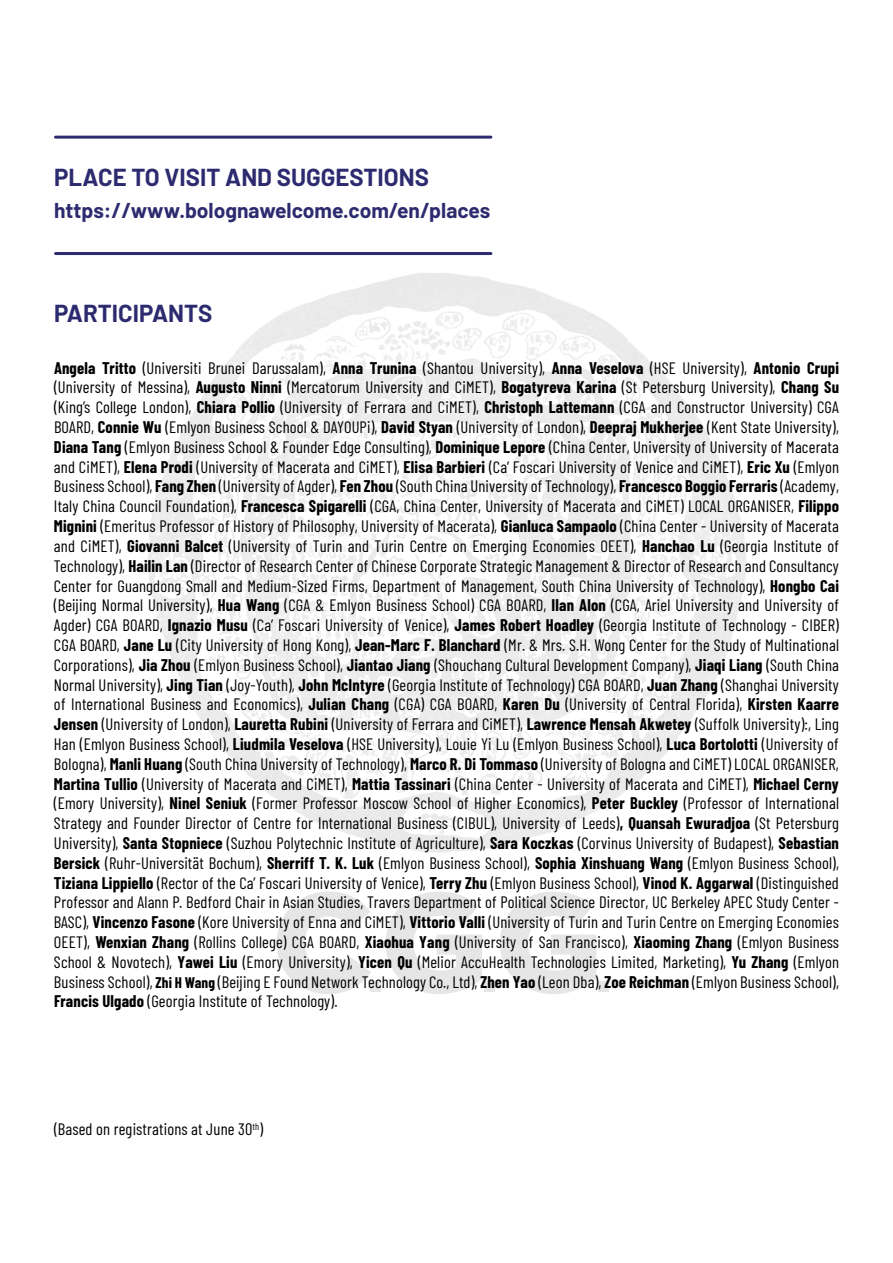
<style>
.page{position:relative;width:893px;height:1263px;background:#fff}
.page>*{position:absolute;margin:0;border:0;box-sizing:border-box;transform-origin:0 0}
.t1{font:900 141px "Gotham";color:#000}
.t2{font:900 55.5px "Gotham";color:#000}
.t3{font:700 24px "Barlow";color:#2d2b6f}
.t4{font:700 21px "Barlow";color:#2d2b6f}
.t5{font:16.5px/19.8px "Barlow Condensed";letter-spacing:.01em;color:#000;text-align:justify}
.s1{font-weight:700}
.s2{font-weight:700;font-size:15px}
</style>
<div class="page">
<hr style="left:56px;top:136px;width:435px;height:3px;background:#2d2b6f">
<hr style="left:56px;top:252px;width:435px;height:3px;background:#2d2b6f">
<h3 class="t3" style="left:54px;top:160px;width:376px">PLACE TO VISIT AND SUGGESTIONS</h3>
<p class="t4" style="left:54px;top:195px;width:438px">https://www.bolognawelcome.com/en/places</p>
<h3 class="t3" style="left:54px;top:296px;width:160px">PARTICIPANTS</h3>
<p class="t5" style="left:54px;top:357px;width:787px"><span class="s1">Angela Tritto</span> (Universiti Brunei Darussalam), <span class="s1">Anna Trunina</span> (Shantou University), <span class="s1">Anna Veselova</span> (HSE University), <span class="s1">Antonio Crupi </span>(University of Messina), <span class="s1">Augusto Ninni</span> (Mercatorum University and CiMET), <span class="s1">Bogatyreva Karina</span> (St Petersburg University), <span class="s1">Chang Su </span>(King’s College London), <span class="s1">Chiara Pollio</span> (University of Ferrara and CiMET), <span class="s1">Christoph Lattemann</span> (CGA and Constructor University) CGA BOARD, <span class="s1">Connie Wu</span> (Emlyon Business School &amp; DAYOUPi), <span class="s1">David Styan</span> (University of London), <span class="s1">Deepraj Mukherjee</span> (Kent State University), <span class="s1">Diana Tang</span> (Emlyon Business School &amp; Founder Edge Consulting), <span class="s1">Dominique Lepore</span> (China Center, University of University of Macerata and CiMET), <span class="s1">Elena Prodi</span> (University of Macerata and CiMET), <span class="s1">Elisa Barbieri</span> (Ca’ Foscari University of Venice and CiMET), <span class="s1">Eric Xu</span> (Emlyon Business School), <span class="s1">Fang Zhen</span> (University of Agder), <span class="s1">Fen Zhou</span> (South China University of Technology), <span class="s1">Francesco Boggio Ferraris</span> (Academy, Italy China Council Foundation), <span class="s1">Francesca Spigarelli</span> (CGA, China Center, University of Macerata and CiMET) LOCAL ORGANISER, <span class="s1">Filippo Mignini</span> (Emeritus Professor of History of Philosophy, University of Macerata), <span class="s1">Gianluca Sampaolo</span> (China Center - University of Macerata and CiMET), <span class="s1">Giovanni Balcet</span> (University of Turin and Turin Centre on Emerging Economies OEET), <span class="s1">Hanchao Lu</span> (Georgia Institute of Technology), <span class="s1">Hailin Lan</span> (Director of Research Center of Chinese Corporate Strategic Management &amp; Director of Research and Consultancy Center for Guangdong Small and Medium-Sized Firms, Department of Management, South China University of Technology), <span class="s1">Hongbo Cai </span>(Beijing Normal University), <span class="s1">Hua Wang</span> (CGA &amp; Emlyon Business School) CGA BOARD, <span class="s1">Ilan Alon</span> (CGA, Ariel University and University of Agder) CGA BOARD, <span class="s1">Ignazio Musu</span> (Ca’ Foscari University of Venice), <span class="s1">James Robert Hoadley</span> (Georgia Institute of Technology - CIBER)<br>CGA BOARD, <span class="s1">Jane Lu</span> (City University of Hong Kong), <span class="s1">Jean-Marc F. Blanchard</span> (Mr. &amp; Mrs. S.H. Wong Center for the Study of Multinational Corporations), <span class="s1">Jia Zhou</span> (Emlyon Business School), <span class="s1">Jiantao Jiang</span> (Shouchang Cultural Development Company), <span class="s1">Jiaqi Liang</span> (South China Normal University), <span class="s1">Jing Tian</span> (Joy-Youth), <span class="s1">John McIntyre</span> (Georgia Institute of Technology) CGA BOARD, <span class="s1">Juan Zhang</span> (Shanghai University of International Business and Economics), <span class="s1">Julian Chang</span> (CGA) CGA BOARD, <span class="s1">Karen Du</span> (University of Central Florida), <span class="s1">Kirsten Kaarre Jensen</span> (University of London), <span class="s1">Lauretta Rubini</span> (University of Ferrara and CiMET), <span class="s1">Lawrence Mensah Akwetey</span> (Suffolk University):, Ling Han (Emlyon Business School), <span class="s1">Liudmila Veselova</span> (HSE University), Louie Yi Lu (Emlyon Business School), <span class="s1">Luca Bortolotti</span> (University of Bologna), <span class="s1">Manli Huang</span> (South China University of Technology), <span class="s1">Marco R. Di Tommaso</span> (University of Bologna and CiMET) LOCAL ORGANISER, <span class="s1">Martina Tullio</span> (University of Macerata and CiMET), <span class="s1">Mattia Tassinari</span> (China Center - University of Macerata and CiMET), <span class="s1">Michael Cerny </span>(Emory University), <span class="s1">Ninel Seniuk</span> (Former Professor Moscow School of Higher Economics), <span class="s1">Peter Buckley</span> (Professor of International Strategy and Founder Director of Centre for International Business (CIBUL), University of Leeds)<span class="s1">, Quansah Ewuradjoa</span> (St Petersburg University), <span class="s1">Santa Stopniece</span> (Suzhou Polytechnic Institute of Agriculture), <span class="s1">Sara Koczkas</span> (Corvinus University of Budapest), <span class="s1">Sebastian Bersick</span> (Ruhr-Universität Bochum), <span class="s1">Sherriff T. K. Luk</span> (Emlyon Business School), <span class="s1">Sophia Xinshuang Wang</span> (Emlyon Business School), <span class="s1">Tiziana Lippiello</span> (Rector of the Ca’ Foscari University of Venice), <span class="s1">Terry Zhu</span> (Emlyon Business School), <span class="s1">Vinod K. Aggarwal</span> (Distinguished Professor and Alann P. Bedford Chair in Asian Studies, Travers Department of Political Science Director, UC Berkeley APEC Study Center - BASC), <span class="s1">Vincenzo Fasone</span> (Kore University of Enna and CiMET), <span class="s1">Vittorio Valli</span> (University of Turin and Turin Centre on Emerging Economies OEET), <span class="s1">Wenxian Zhang</span> (Rollins College) CGA BOARD, <span class="s1">Xiaohua Yang</span> (University of San Francisco), <span class="s1">Xiaoming Zhang</span> (Emlyon Business School &amp; Novotech), <span class="s1">Yawei Liu</span> (Emory University), <span class="s1">Yicen Qu</span> (Melior AccuHealth Technologies Limited, Marketing), <span class="s1">Yu Zhang</span> (Emlyon Business School), <span class="s2">Zhi H Wang</span> (Beijing E Found Network Technology Co., Ltd), <span class="s1">Zhen Yao</span> (Leon Dba), <span class="s1">Zoe Reichman</span> (Emlyon Business School), <span class="s1">Francis Ulgado</span> (Georgia Institute of Technology).</p>
<h1 class="t1" style="left:271px;top:861px;width:333px">CGG</h1>
<h2 class="t2" style="left:367px;top:940px;width:17px">.</h2>
<h2 class="t2" style="left:481px;top:940px;width:17px">.</h2>
<h2 class="t2" style="left:596px;top:940px;width:17px">.</h2>
<p class="t5" style="left:54px;top:1118px;width:211px">(Based on registrations at June 30<sup>th</sup>)</p>
</div>
